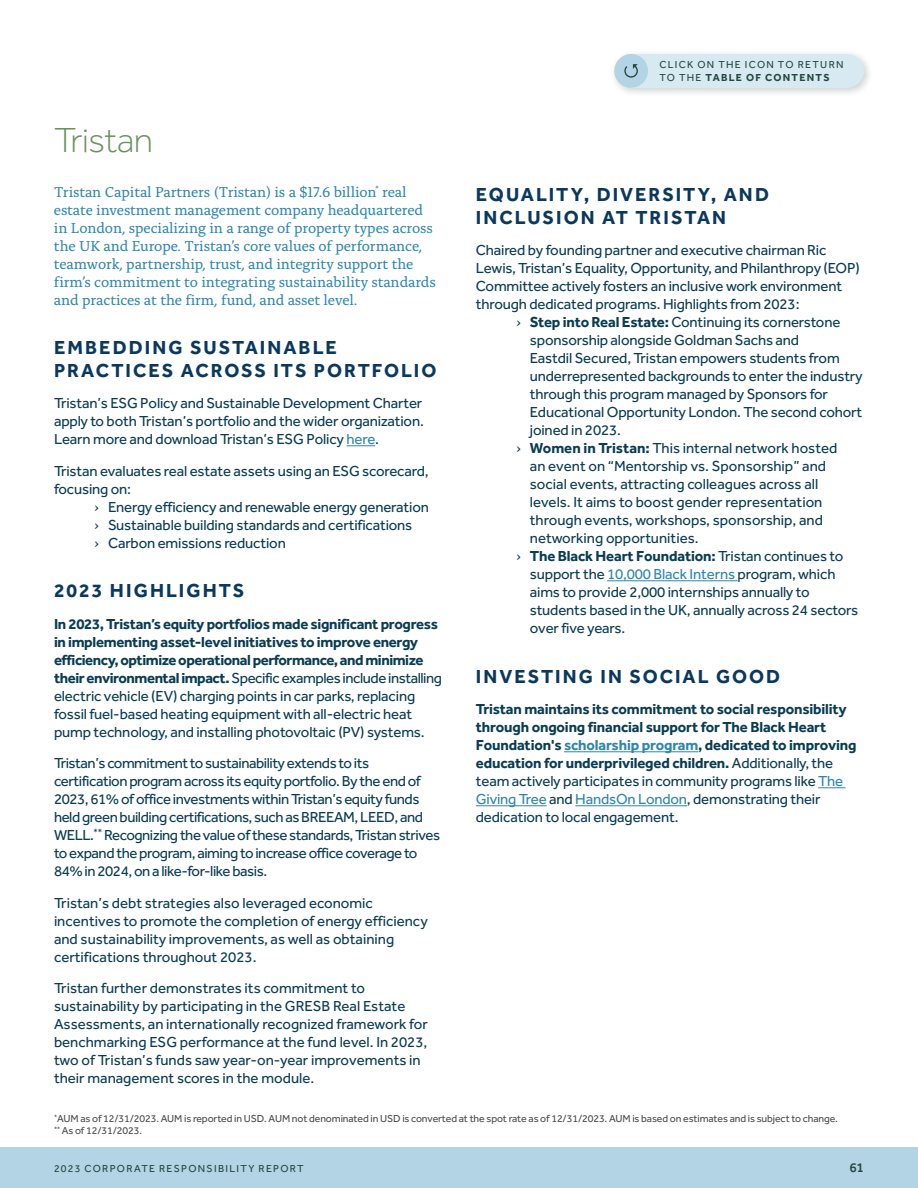
<style>
.page{position:relative;width:918px;height:1188px;background:#fff}
.page>*{position:absolute;margin:0;border:0;box-sizing:border-box;transform-origin:0 0}
.t1{font:300 36px "Effra";letter-spacing:-.015em;color:#6b9160}
.t2{font:700 19.5px/22.5px "Effra";letter-spacing:.1em;color:#0a385e}
.t3{font:15px/18px "Effra";letter-spacing:-.01em;color:#0a3c53}
.t4{font:700 15px/18px "Effra";letter-spacing:-.01em;color:#0a3c53}
.t5{font:15px/18px "Effra";letter-spacing:-.03em;color:#0a3c53}
.t6{font:15px/18px "Alda Pro";letter-spacing:-.01em;color:#2e86af}
.t7{font:500 13.5px "Effra";color:#264640}
.t8{font:10.5px/12px "Effra";letter-spacing:-.01em;color:#4d4d4d}
.t9{font:10.5px/13.5px "Effra";letter-spacing:.125em;color:#264640}
.s1{color:#2e86af}
.s2{font-family:"Alda Pro"}
.s3{font-weight:700}
.s4{font-family:"Alda Pro";font-weight:400}
.s5{font-weight:400}
.s6{font-weight:400;color:#2e86af}
</style>
<div class="page">
<div style="left:0;top:1148px;width:918px;height:40px;background:#b2d4e4"></div>
<div style="left:608px;top:48px;width:265px;height:50px;background:#264640;opacity:.25"></div>
<div style="left:631px;top:54px;width:216px;height:34px;background:#d8eaf1"></div>
<div style="left:830px;top:54px;width:34px;height:34px;background:#d8eaf1;border-radius:50%"></div>
<div style="left:614px;top:54px;width:34px;height:34px;background:#b2d4e4;border-radius:50%"></div>
<svg style="left:624px;top:64px;width:14px;height:14px"></svg>
<svg style="left:347px;top:445px;width:28px;height:1px"></svg>
<hr style="left:607px;top:580px;width:131px;height:1px;background:#2e86af">
<hr style="left:564px;top:751px;width:134px;height:1px;background:#2e86af">
<svg style="left:818px;top:787px;width:28px;height:1px"></svg>
<hr style="left:476px;top:805px;width:71px;height:1px;background:#2e86af">
<hr style="left:575px;top:805px;width:112px;height:1px;background:#2e86af">
<h1 class="t1" style="left:54px;top:120px;width:101px">Tristan</h1>
<p class="t6" style="left:54px;top:182px;width:383px">Tristan Capital Partners (Tristan) is a $17.6 billion<sup>*</sup> real estate investment management company headquartered in London, specializing in a range of property types across the UK and Europe. Tristan’s core values of performance, teamwork, partnership, trust, and integrity support the firm’s commitment to integrating sustainability standards and practices at the firm, fund, and asset level.</p>
<h2 class="t2" style="left:54px;top:336px;width:384px">EMBEDDING SUSTAINABLE<br>PRACTICES ACROSS ITS PORTFOLIO</h2>
<p class="t3" style="left:54px;top:394px;width:371px;text-align:justify">Tristan’s ESG Policy and Sustainable Development Charter apply to both Tristan’s portfolio and the wider organization.<br>Learn more and download Tristan’s ESG Policy <span class="s1">here</span>.</p>
<p class="t3" style="left:54px;top:462px;width:376px">Tristan evaluates real estate assets using an ESG scorecard, focusing on:</p>
<p class="t3" style="left:94px;top:498px;width:336px"><span class="s2">›</span> Energy efficiency and renewable energy generation <span class="s2">›</span> Sustainable building standards and certifications<br><span class="s2">›</span> Carbon emissions reduction</p>
<h2 class="t2" style="left:54px;top:579px;width:192px">2023 HIGHLIGHTS</h2>
<p class="t3" style="left:54px;top:615px;width:390px"><span class="s3">In 2023, Tristan’s equity portfolios made significant progress in implementing asset-level initiatives to improve energy efficiency, optimize operational performance, and minimize their environmental impact.</span> Specific examples include installing electric vehicle (EV) charging points in car parks, replacing fossil fuel-based heating equipment with all-electric heat pump technology, and installing photovoltaic (PV) systems.</p>
<p class="t5" style="left:54px;top:754px;width:388px">Tristan’s commitment to sustainability extends to its certification program across its equity portfolio. By the end of 2023, 61% of office investments within Tristan’s equity funds held green building certifications, such as BREEAM, LEED, and WELL.<sup>**</sup> Recognizing the value of these standards, Tristan strives to expand the program, aiming to increase office coverage to 84% in 2024, on a like-for-like basis.</p>
<p class="t3" style="left:54px;top:894px;width:375px">Tristan’s debt strategies also leveraged economic incentives to promote the completion of energy efficiency and sustainability improvements, as well as obtaining certifications throughout 2023.</p>
<p class="t3" style="left:54px;top:979px;width:375px">Tristan further demonstrates its commitment to sustainability by participating in the GRESB Real Estate Assessments, an internationally recognized framework for benchmarking ESG performance at the fund level. In 2023, two of Tristan’s funds saw year-on-year improvements in their management scores in the module.</p>
<p class="t9" style="left:659px;top:57px;width:186px">CLICK ON THE ICON TO RETURN<br>TO THE <span class="s3">TABLE OF CONTENTS</span></p>
<h2 class="t2" style="left:476px;top:183px;width:295px">EQUALITY, DIVERSITY, AND<br>INCLUSION AT TRISTAN</h2>
<p class="t3" style="left:476px;top:241px;width:385px">Chaired by founding partner and executive chairman Ric Lewis, Tristan’s Equality, Opportunity, and Philanthropy (EOP)<br>Committee actively fosters an inclusive work environment through dedicated programs. Highlights from 2023:</p>
<p class="t3" style="left:516px;top:313px;width:326px"><span class="s2">›</span> <span class="s3">Step into Real Estate:</span> Continuing its cornerstone</p>
<p class="t3" style="left:530px;top:331px;width:271px">sponsorship alongside Goldman Sachs and</p>
<p class="t3" style="left:530px;top:349px;width:311px">Eastdil Secured, Tristan empowers students from</p>
<p class="t3" style="left:530px;top:367px;width:334px">underrepresented backgrounds to enter the industry</p>
<p class="t3" style="left:530px;top:385px;width:300px">through this program managed by Sponsors for</p>
<p class="t3" style="left:530px;top:403px;width:334px">Educational Opportunity London. The second cohort</p>
<p class="t3" style="left:530px;top:421px;width:93px">joined in 2023.</p>
<p class="t3" style="left:516px;top:439px;width:323px"><span class="s2">›</span> <span class="s3">Women in Tristan:</span> This internal network hosted</p>
<p class="t3" style="left:530px;top:457px;width:298px">an event on “Mentorship vs. Sponsorship” and</p>
<p class="t3" style="left:530px;top:475px;width:290px">social events, attracting colleagues across all</p>
<p class="t3" style="left:530px;top:493px;width:294px">levels. It aims to boost gender representation</p>
<p class="t3" style="left:530px;top:511px;width:295px">through events, workshops, sponsorship, and</p>
<p class="t3" style="left:530px;top:529px;width:170px">networking opportunities.</p>
<p class="t4" style="left:516px;top:547px;width:329px"><span class="s4">›</span> The Black Heart Foundation: <span class="s5">Tristan continues to</span></p>
<p class="t3" style="left:530px;top:565px;width:307px">support the <span class="s1">10,000 Black Interns</span> program, which</p>
<p class="t3" style="left:530px;top:583px;width:281px">aims to provide 2,000 internships annually to</p>
<p class="t3" style="left:530px;top:601px;width:330px">students based in the UK, annually across 24 sectors</p>
<p class="t3" style="left:530px;top:619px;width:97px">over five years.</p>
<h2 class="t2" style="left:476px;top:665px;width:306px">INVESTING IN SOCIAL GOOD</h2>
<p class="t4" style="left:476px;top:700px;width:382px">Tristan maintains its commitment to social responsibility through ongoing financial support for The Black Heart Foundation's <span class="s1">scholarship program</span>, dedicated to improving education for underprivileged children. <span class="s5">Additionally, the team actively participates in community programs like</span> <span class="s6">The Giving Tree</span> <span class="s5">and</span> <span class="s6">HandsOn London</span><span class="s5">, demonstrating their dedication to local engagement.</span></p>
<p class="t8" style="left:54px;top:1112px;width:786px"><sup>*</sup>AUM as of 12/31/2023. AUM is reported in USD. AUM not denominated in USD is converted at the spot rate as of 12/31/2023. AUM is based on estimates and is subject to change. <sup>**</sup> As of 12/31/2023.</p>
<p class="t9" style="left:54px;top:1161px;width:251px">2023 CORPORATE RESPONSIBILITY REPORT</p>
<p class="t7" style="left:849px;top:1159px;width:16px">61</p>
</div>
